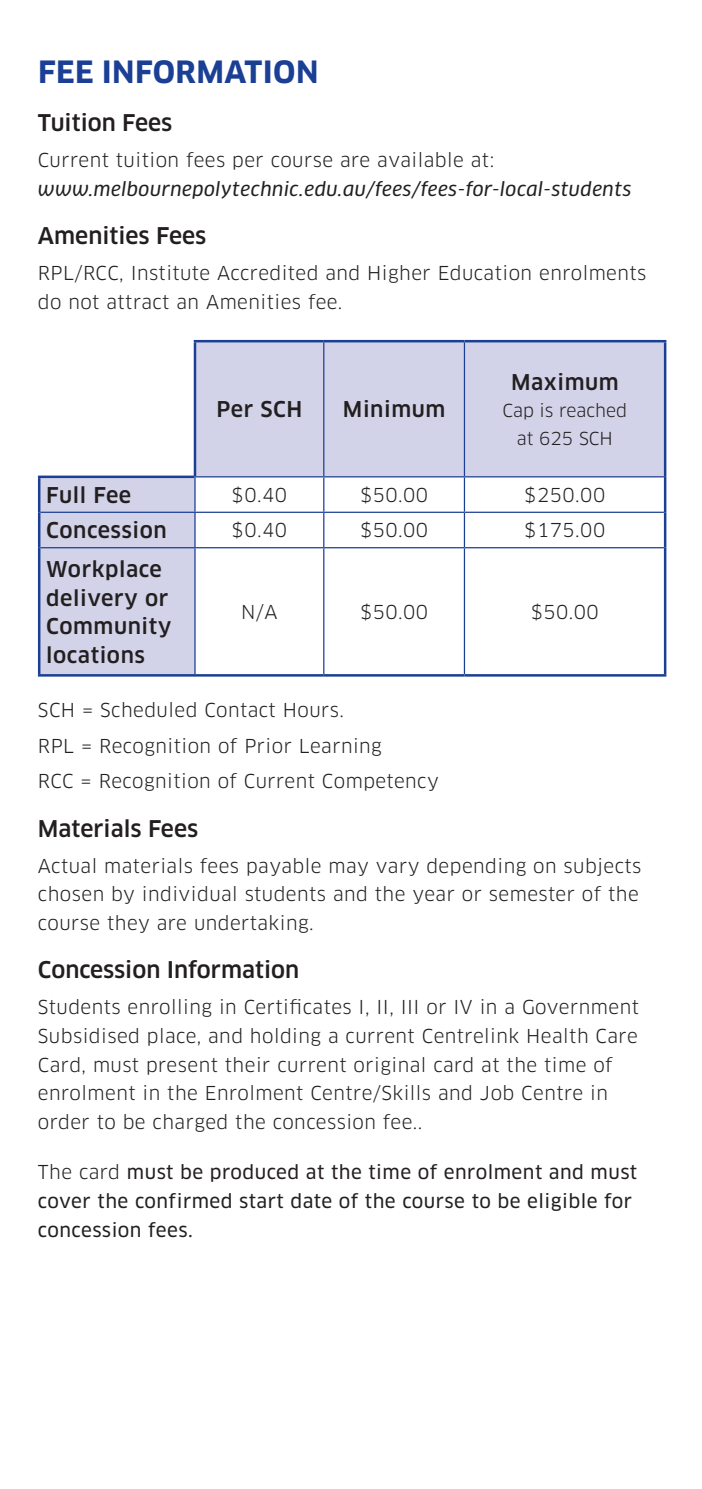
<style>
.page{position:relative;width:702px;height:1489px;background:#fff}
.page>*{position:absolute;margin:0;border:0;box-sizing:border-box;transform-origin:0 0}
.t1{font:700 30px "Clan OT";letter-spacing:.01em;color:#1b3f94}
.t2{font:500 22.5px "Clan OT";color:#231f20}
.t3{font:500 21.25px/28.8px "Clan OT";letter-spacing:.025em;color:#231f20}
.t4{font:18.75px/28.8px "Clan OT";letter-spacing:.025em;color:#231f20}
.t5{font:18.75px/28.8px "Clan OT News";letter-spacing:.025em;color:#231f20}
.t6{font:italic 18.75px "Clan OT News";letter-spacing:.025em;color:#231f20}
.t7{font:17.5px/27.5px "Clan OT";color:#231f20;text-align:center}
.s1{font-family:"Clan OT"}
</style>
<div class="page">
<svg style="left:40px;top:341px;width:624px;height:333px"></svg>
<hr style="left:194px;top:342px;width:2px;height:134px;background:#1b3f94">
<hr style="left:194px;top:340px;width:130px;height:2px;background:#1b3f94">
<hr style="left:323px;top:342px;width:1px;height:134px;background:#1b3f94">
<hr style="left:324px;top:340px;width:140px;height:2px;background:#1b3f94">
<hr style="left:464px;top:342px;width:1px;height:134px;background:#1b3f94">
<hr style="left:464px;top:340px;width:202px;height:2px;background:#1b3f94">
<hr style="left:664px;top:342px;width:2px;height:135px;background:#1b3f94">
<hr style="left:38px;top:478px;width:2px;height:34px;background:#1b3f94">
<hr style="left:38px;top:475px;width:156px;height:3px;background:#1b3f94">
<hr style="left:194px;top:477px;width:2px;height:34px;background:#1b3f94">
<hr style="left:194px;top:476px;width:130px;height:1px;background:#1b3f94">
<hr style="left:323px;top:477px;width:1px;height:34px;background:#1b3f94">
<hr style="left:324px;top:476px;width:140px;height:1px;background:#1b3f94">
<hr style="left:464px;top:477px;width:1px;height:34px;background:#1b3f94">
<hr style="left:464px;top:476px;width:200px;height:1px;background:#1b3f94">
<hr style="left:664px;top:477px;width:2px;height:35px;background:#1b3f94">
<hr style="left:38px;top:512px;width:2px;height:35px;background:#1b3f94">
<hr style="left:40px;top:511px;width:155px;height:2px;background:#1b3f94">
<hr style="left:194px;top:513px;width:2px;height:34px;background:#1b3f94">
<hr style="left:195px;top:511px;width:129px;height:2px;background:#1b3f94">
<hr style="left:323px;top:513px;width:1px;height:34px;background:#1b3f94">
<hr style="left:324px;top:511px;width:140px;height:2px;background:#1b3f94">
<hr style="left:464px;top:513px;width:1px;height:34px;background:#1b3f94">
<hr style="left:464px;top:511px;width:200px;height:2px;background:#1b3f94">
<hr style="left:664px;top:512px;width:2px;height:35px;background:#1b3f94">
<hr style="left:38px;top:547px;width:2px;height:127px;background:#1b3f94">
<hr style="left:40px;top:547px;width:155px;height:1px;background:#1b3f94">
<hr style="left:38px;top:674px;width:157px;height:2px;background:#1b3f94">
<hr style="left:194px;top:548px;width:2px;height:126px;background:#1b3f94">
<hr style="left:195px;top:547px;width:129px;height:1px;background:#1b3f94">
<hr style="left:195px;top:674px;width:129px;height:2px;background:#1b3f94">
<hr style="left:323px;top:548px;width:1px;height:126px;background:#1b3f94">
<hr style="left:324px;top:547px;width:140px;height:1px;background:#1b3f94">
<hr style="left:324px;top:674px;width:140px;height:2px;background:#1b3f94">
<hr style="left:464px;top:548px;width:1px;height:126px;background:#1b3f94">
<hr style="left:464px;top:547px;width:200px;height:1px;background:#1b3f94">
<hr style="left:664px;top:547px;width:2px;height:127px;background:#1b3f94">
<hr style="left:464px;top:674px;width:202px;height:2px;background:#1b3f94">
<h1 class="t1" style="left:38px;top:54px;width:282px">FEE INFORMATION</h1>
<p class="t2" style="left:38px;top:110px;width:136px">Tuition Fees</p>
<p class="t4" style="left:38px;top:146px;width:458px">Current tuition fees per course are available at:</p>
<p class="t6" style="left:38px;top:178px;width:595px">www.melbournepolytechnic.edu.au/fees/fees-for-local-students</p>
<p class="t2" style="left:38px;top:222px;width:170px">Amenities Fees</p>
<p class="t4" style="left:38px;top:258px;width:610px">RPL/RCC, Institute Accredited and Higher Education enrolments do not attract an Amenities fee.</p>
<p class="t3" style="left:216px;top:395px;width:87px">Per SCH</p>
<p class="t3" style="left:343px;top:395px;width:104px">Minimum</p>
<p class="t3" style="left:511px;top:368px;width:109px">Maximum</p>
<p class="t7" style="left:502px;top:397px;width:126px">Cap is reached at 625 SCH</p>
<p class="t3" style="left:46px;top:481px;width:87px">Full Fee</p>
<p class="t4" style="left:232px;top:480px;width:57px">$0.40</p>
<p class="t4" style="left:360px;top:480px;width:70px">$50.00</p>
<p class="t4" style="left:524px;top:480px;width:82px">$250.00</p>
<p class="t3" style="left:46px;top:516px;width:122px">Concession</p>
<p class="t4" style="left:232px;top:516px;width:57px">$0.40</p>
<p class="t4" style="left:360px;top:516px;width:70px">$50.00</p>
<p class="t4" style="left:524px;top:516px;width:82px">$175.00</p>
<p class="t3" style="left:46px;top:554px;width:127px">Workplace delivery or<br>Community locations</p>
<p class="t4" style="left:241px;top:597px;width:38px">N/A</p>
<p class="t4" style="left:360px;top:597px;width:70px">$50.00</p>
<p class="t4" style="left:530px;top:597px;width:70px">$50.00</p>
<p class="t4" style="left:38px;top:692px;width:402px;line-height:35.8px">SCH = Scheduled Contact Hours.<br>RPL = Recognition of Prior Learning<br>RCC = Recognition of Current Competency</p>
<p class="t2" style="left:38px;top:815px;width:162px">Materials Fees</p>
<p class="t4" style="left:38px;top:851px;width:605px">Actual materials fees payable may vary depending on subjects chosen by individual students and the year or semester of the course they are undertaking.</p>
<p class="t2" style="left:38px;top:956px;width:263px">Concession Information</p>
<p class="t4" style="left:38px;top:992px;width:602px">Students enrolling in Certificates I, II, III or IV in a Government Subsidised place, and holding a current Centrelink Health Care Card, must present their current original card at the time of enrolment in the Enrolment Centre/Skills and Job Centre in order to be charged the concession fee..</p>
<p class="t5" style="left:38px;top:1157px;width:600px"><span class="s1">The card</span> must be produced at the time of enrolment and must cover the confirmed start date of the course to be eligible for concession fees.</p>
</div>
